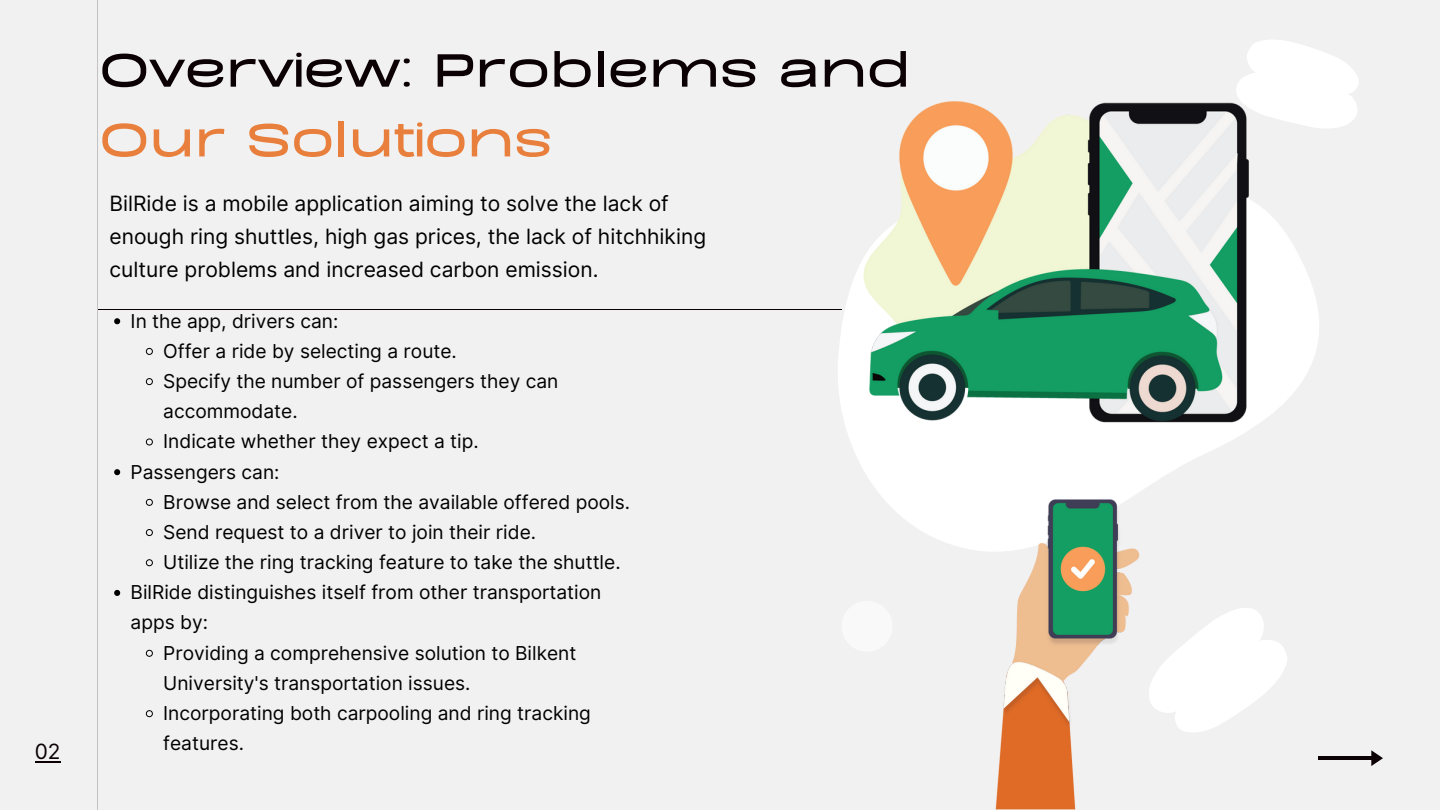
<style>
.page{position:relative;width:1440px;height:810px;background:#f1f1f1}
.page>*{position:absolute;margin:0;border:0;box-sizing:border-box;transform-origin:0 0}
.t1{font:900 54px/69.8px "BD Sans";letter-spacing:-.04em;color:#0b0104}
.t2{font:21px/33.1px "Inter";color:#000}
.t3{font:21px "Inter";color:#0b0104}
.t4{font:19.2px/30.2px "Inter";color:#000}
.s1{color:#e87f3c}
</style>
<div class="page">
<hr style="left:97px;top:0;width:1px;height:810px;background:#0b0104">
<hr style="left:1318px;top:757px;width:56px;height:2px;background:#0b0104">
<svg style="left:1371px;top:750px;width:12px;height:16px"></svg>
<div style="left:842px;top:601px;width:51px;height:51px;background:#fff;border-radius:50%"></div>
<svg style="left:871px;top:40px;width:488px;height:599px"></svg>
<img style="left:838px;top:40px;width:439px;height:441px">
<img style="left:905px;top:484px;width:326px;height:326px">
<hr style="left:98px;top:309px;width:743px;height:1px;background:#0b0104">
<hr style="left:35px;top:761px;width:26px;height:2px;background:#0b0104">
<svg style="left:114px;top:318px;width:6px;height:6px"></svg>
<svg style="left:146px;top:348px;width:7px;height:7px"></svg>
<svg style="left:146px;top:378px;width:7px;height:7px"></svg>
<svg style="left:146px;top:438px;width:7px;height:8px"></svg>
<svg style="left:114px;top:469px;width:6px;height:6px"></svg>
<svg style="left:146px;top:499px;width:7px;height:7px"></svg>
<svg style="left:146px;top:529px;width:7px;height:7px"></svg>
<svg style="left:146px;top:559px;width:7px;height:8px"></svg>
<svg style="left:114px;top:590px;width:6px;height:6px"></svg>
<svg style="left:146px;top:649px;width:7px;height:8px"></svg>
<svg style="left:146px;top:710px;width:7px;height:7px"></svg>
<svg style="left:1134px;top:595px;width:167px;height:158px"></svg>
<p class="t3" style="left:35px;top:739px;width:27px">02</p>
<p class="t1" style="left:98px;top:28px;width:815px">Overview: Problems and<br><span class="s1">Our Solutions</span></p>
<p class="t2" style="left:110px;top:187px;width:598px">BilRide is a mobile application aiming to solve the lack of enough ring shuttles, high gas prices, the lack of hitchhiking culture problems and increased carbon emission.</p>
<p class="t4" style="left:131px;top:306px;width:209px">In the app, drivers can:</p>
<p class="t4" style="left:163px;top:336px;width:295px">Offer a ride by selecting a route.</p>
<p class="t4" style="left:163px;top:366px;width:397px">Specify the number of passengers they can accommodate.</p>
<p class="t4" style="left:163px;top:426px;width:317px">Indicate whether they expect a tip.</p>
<p class="t4" style="left:131px;top:456px;width:150px">Passengers can:</p>
<p class="t4" style="left:163px;top:487px;width:468px">Browse and select from the available offered pools.</p>
<p class="t4" style="left:163px;top:517px;width:374px">Send request to a driver to join their ride.</p>
<p class="t4" style="left:163px;top:547px;width:459px">Utilize the ring tracking feature to take the shuttle.</p>
<p class="t4" style="left:131px;top:577px;width:472px">BilRide distinguishes itself from other transportation apps by:</p>
<p class="t4" style="left:163px;top:638px;width:415px">Providing a comprehensive solution to Bilkent<br>University's transportation issues.</p>
<p class="t4" style="left:163px;top:698px;width:429px">Incorporating both carpooling and ring tracking features.</p>
</div>
